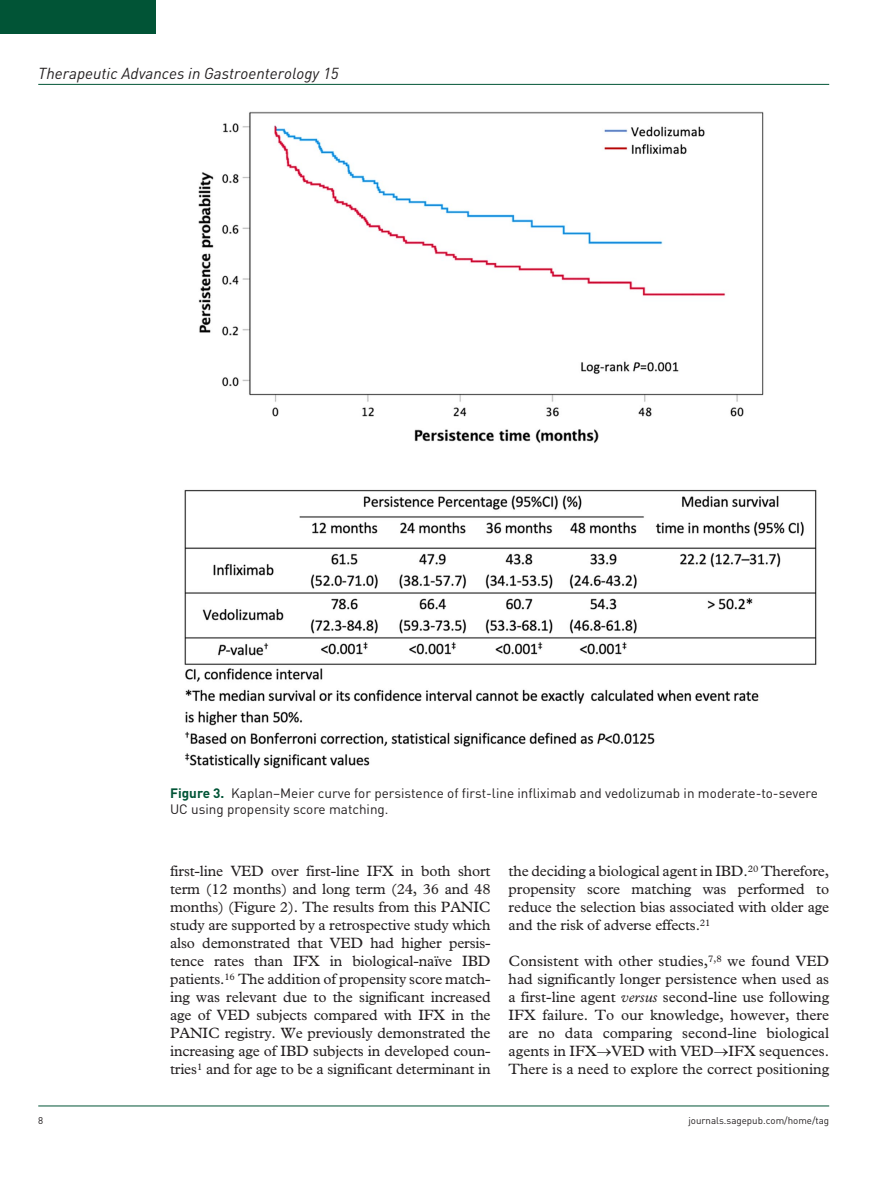
<style>
.page{position:relative;width:893px;height:1191px;background:#fff}
.page>*{position:absolute;margin:0;border:0;box-sizing:border-box;transform-origin:0 0}
.t1{font:italic 15.75px "DIN";color:#231f20}
.t2{font:15px/18px "Plantin Std";letter-spacing:-.01em;color:#231f20;text-align:justify}
.t3{font:13.5px/15.8px "DIN";color:#231f20}
.t4{font:9.75px "DIN";color:#231f20}
.s1{font-weight:700;color:#015436}
.s2{font-style:italic}
</style>
<div class="page">
<hr style="left:38px;top:84px;width:791px;height:1px;background:#015436">
<hr style="left:38px;top:1105px;width:791px;height:1px;background:#015436">
<div style="left:0;top:0;width:155px;height:34px;background:#015436"></div>
<img style="left:184px;top:111px;width:633px;height:658px">
<p class="t1" style="left:38px;top:63px;width:302px">Therapeutic Advances in Gastroenterology 15</p>
<p class="t3" style="left:170px;top:785px;width:649px"><span class="s1">Figure 3.</span> Kaplan–Meier curve for persistence of first-line infliximab and vedolizumab in moderate-to-severe<br>UC using propensity score matching.</p>
<p class="t2" style="left:170px;top:862px;width:322px">first-line VED over first-line IFX in both short term (12 months) and long term (24, 36 and 48 months) (Figure 2). The results from this PANIC study are supported by a retrospective study which also demonstrated that VED had higher persis&shy;tence rates than IFX in biological-naïve IBD patients.<sup>16</sup> The addition of propensity score match&shy;ing was relevant due to the significant increased age of VED subjects compared with IFX in the PANIC registry. We previously demonstrated the increasing age of IBD subjects in developed coun&shy;tries<sup>1</sup> and for age to be a significant determinant in</p>
<p class="t2" style="left:509px;top:862px;width:322px">the deciding a biological agent in IBD.<sup>20</sup> Therefore, propensity score matching was performed to reduce the selection bias associated with older age and the risk of adverse effects.<sup>21</sup></p>
<p class="t2" style="left:509px;top:952px;width:322px">Consistent with other studies,<sup>7,8</sup> we found VED had significantly longer persistence when used as a first-line agent <span class="s2">versus</span> second-line use following IFX failure. To our knowledge, however, there are no data comparing second-line biological agents in IFX→VED with VED→IFX sequences.<br>There is a need to explore the correct positioning</p>
<p class="t4" style="left:38px;top:1114px;width:7px">8</p>
<p class="t4" style="left:688px;top:1114px;width:142px">journals.sagepub.com/home/tag</p>
</div>
